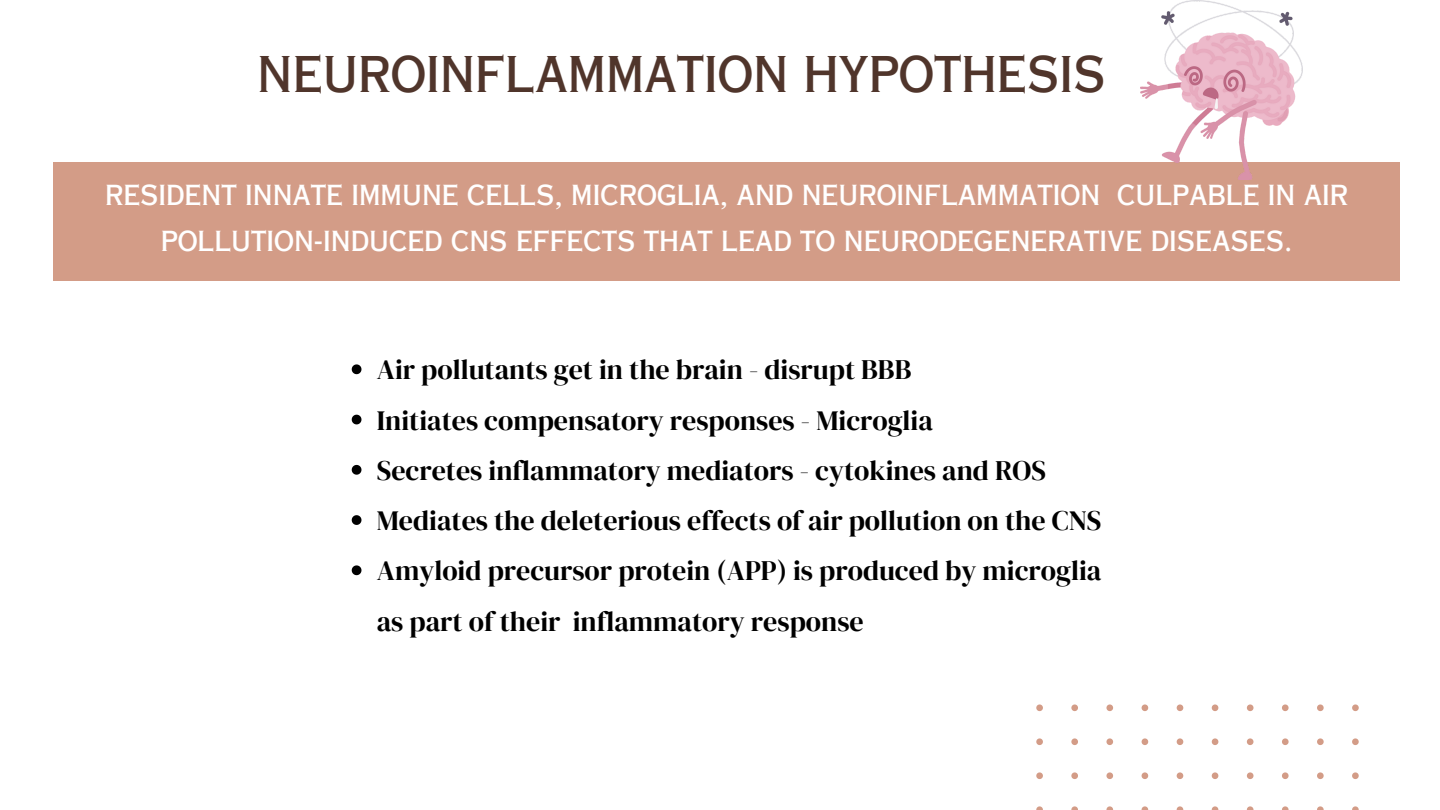
<style>
.page{position:relative;width:1440px;height:810px;background:#fff}
.page>*{position:absolute;margin:0;border:0;box-sizing:border-box;transform-origin:0 0}
.t1{font:49px "Copperplate Gothic LT Pro 30 AB";color:#50352b}
.t2{font:28px/50.2px "DM Serif Display";color:#000}
.t3{font:27.6px/46.5px "Copperplate Gothic LT Pro 30 AB";color:#fff;text-align:center}
</style>
<div class="page">
<svg style="left:1036px;top:704px;width:323px;height:106px"></svg>
<div style="left:54px;top:163px;width:1346px;height:118px;background:#d39c87"></div>
<img style="left:1141px;top:0;width:162px;height:179px">
<svg style="left:352px;top:364px;width:9px;height:10px"></svg>
<svg style="left:352px;top:415px;width:9px;height:9px"></svg>
<svg style="left:352px;top:465px;width:9px;height:10px"></svg>
<svg style="left:352px;top:515px;width:9px;height:10px"></svg>
<svg style="left:352px;top:565px;width:9px;height:10px"></svg>
<p class="t1" style="left:257px;top:56px;width:850px">NEUROINFLAMMATION HYPOTHESIS</p>
<p class="t3" style="left:105px;top:175px;width:1245px">RESIDENT INNATE IMMUNE CELLS, MICROGLIA, AND NEUROINFLAMMATION CULPABLE IN AIR<br>POLLUTION-INDUCED CNS EFFECTS THAT LEAD TO NEURODEGENERATIVE DISEASES.</p>
<p class="t2" style="left:377px;top:345px;width:536px">Air pollutants get in the brain - disrupt BBB</p>
<p class="t2" style="left:377px;top:395px;width:558px">Initiates compensatory responses - Microglia</p>
<p class="t2" style="left:377px;top:445px;width:671px">Secretes inflammatory mediators - cytokines and ROS</p>
<p class="t2" style="left:377px;top:495px;width:726px">Mediates the deleterious effects of air pollution on the CNS</p>
<p class="t2" style="left:377px;top:546px;width:726px">Amyloid precursor protein (APP) is produced by microglia as part of their inflammatory response</p>
</div>
